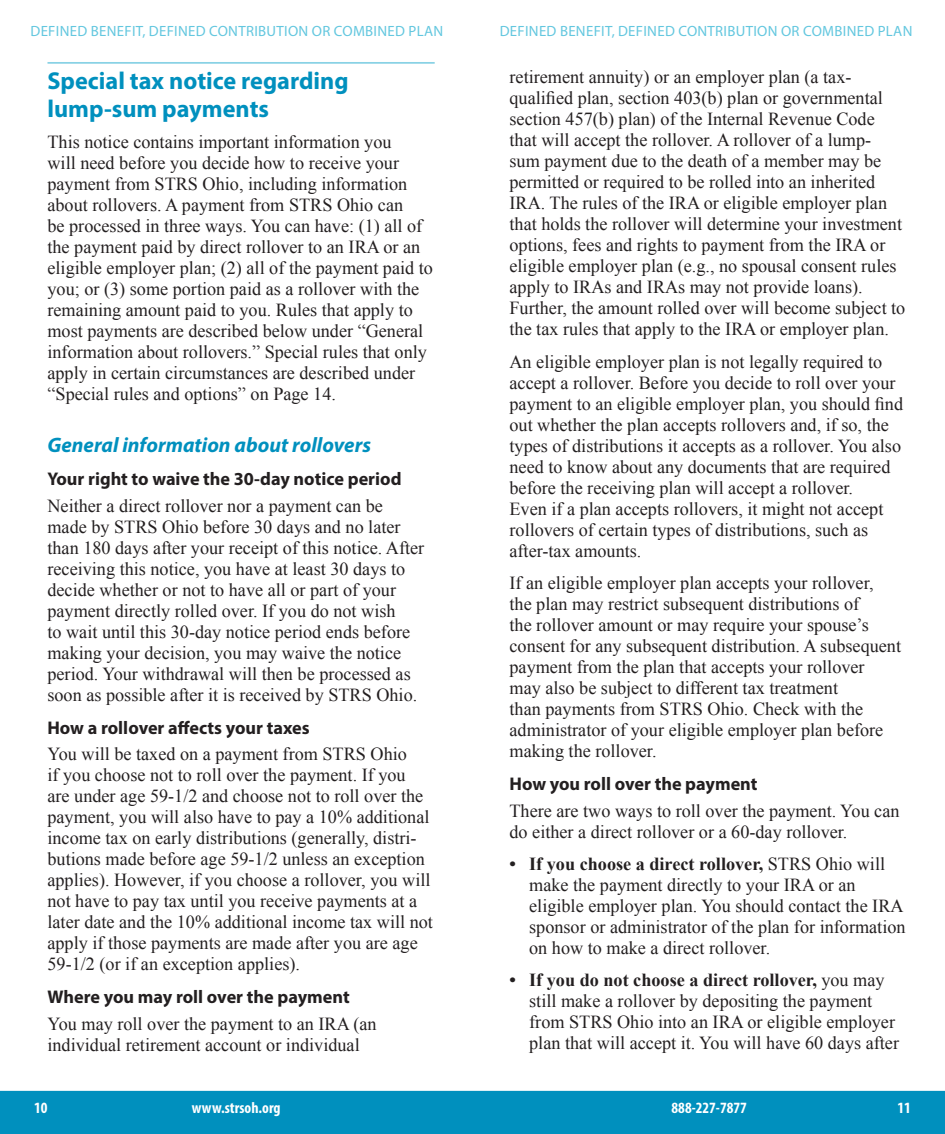
<style>
.page{position:relative;width:945px;height:1134px;background:#fff}
.page>*{position:absolute;margin:0;border:0;box-sizing:border-box;transform-origin:0 0}
.LEVEL_1_HEAD{font:700 24.5px/28px "Myriad Pro";color:#0090be}
.BODY{font:italic 700 21px "Myriad Pro";color:#0090be}
.BODY-2{font:18.38px/21px "Times New Roman";color:#231f20}
.BULLETS_TABBED{font:18.38px/21px "Times New Roman";color:#231f20}
.LEVEL_3_HEAD{font:700 18.38px "Myriad Pro";color:#231f20}
.t1{font:700 condensed 15.75px "Myriad Pro";color:#fff}
.t2{font:14.88px "Myriad Pro";letter-spacing:.02em;color:#63c7df}
.s1{font-weight:700}
</style>
<div class="page">
<div style="left:0;top:1091px;width:945px;height:43px;background:#0090be"></div>
<hr style="left:47px;top:62px;width:388px;height:2px;background:#89d2e5">
<p class="t2" style="left:31px;top:21px;width:414px">DEFINED BENEFIT, DEFINED CONTRIBUTION OR COMBINED PLAN</p>
<p class="t2" style="left:500px;top:21px;width:414px">DEFINED BENEFIT, DEFINED CONTRIBUTION OR COMBINED PLAN</p>
<p class="LEVEL_1_HEAD" style="left:47px;top:66px;width:303px">Special tax notice regarding lump-sum payments</p>
<p class="BODY-2" style="left:47px;top:131px;width:387px">This notice contains important information you<br>will need before you decide how to receive your payment from STRS Ohio, including information about rollovers. A payment from STRS Ohio can<br>be processed in three ways. You can have: (1) all of the payment paid by direct rollover to an IRA or an eligible employer plan; (2) all of the payment paid to you; or (3) some portion paid as a rollover with the remaining amount paid to you. Rules that apply to most payments are described below under “General information about rollovers.” Special rules that only apply in certain circumstances are described under “Special rules and options” on Page 14.</p>
<p class="BODY" style="left:47px;top:431px;width:325px">General information about rollovers</p>
<p class="LEVEL_3_HEAD" style="left:47px;top:467px;width:356px">Your right to waive the 30-day notice period</p>
<p class="BODY-2" style="left:47px;top:495px;width:378px">Neither a direct rollover nor a payment can be made by STRS Ohio before 30 days and no later than 180 days after your receipt of this notice. After receiving this notice, you have at least 30 days to decide whether or not to have all or part of your payment directly rolled over. If you do not wish<br>to wait until this 30-day notice period ends before making your decision, you may waive the notice period. Your withdrawal will then be processed as soon as possible after it is received by STRS Ohio.</p>
<p class="LEVEL_3_HEAD" style="left:47px;top:715px;width:264px">How a rollover affects your taxes</p>
<p class="BODY-2" style="left:47px;top:743px;width:387px">You will be taxed on a payment from STRS Ohio<br>if you choose not to roll over the payment. If you<br>are under age 59-1/2 and choose not to roll over the payment, you will also have to pay a 10% additional income tax on early distributions (generally, distri&shy;butions made before age 59-1/2 unless an exception applies). However, if you choose a rollover, you will not have to pay tax until you receive payments at a later date and the 10% additional income tax will not apply if those payments are made after you are age 59-1/2 (or if an exception applies).</p>
<p class="LEVEL_3_HEAD" style="left:47px;top:985px;width:304px">Where you may roll over the payment</p>
<p class="BODY-2" style="left:47px;top:1013px;width:331px">You may roll over the payment to an IRA (an individual retirement account or individual</p>
<p class="BODY-2" style="left:510px;top:66px;width:397px">retirement annuity) or an employer plan (a tax&shy;qualified plan, section 403(b) plan or governmental section 457(b) plan) of the Internal Revenue Code that will accept the rollover. A rollover of a lump-<br>sum payment due to the death of a member may be permitted or required to be rolled into an inherited IRA. The rules of the IRA or eligible employer plan that holds the rollover will determine your investment options, fees and rights to payment from the IRA or eligible employer plan (e.g., no spousal consent rules apply to IRAs and IRAs may not provide loans).<br>Further, the amount rolled over will become subject to the tax rules that apply to the IRA or employer plan.</p>
<p class="BODY-2" style="left:510px;top:351px;width:395px">An eligible employer plan is not legally required to accept a rollover. Before you decide to roll over your payment to an eligible employer plan, you should find out whether the plan accepts rollovers and, if so, the types of distributions it accepts as a rollover. You also need to know about any documents that are required before the receiving plan will accept a rollover.<br>Even if a plan accepts rollovers, it might not accept rollovers of certain types of distributions, such as after-tax amounts.</p>
<p class="BODY-2" style="left:510px;top:572px;width:393px">If an eligible employer plan accepts your rollover,<br>the plan may restrict subsequent distributions of<br>the rollover amount or may require your spouse’s consent for any subsequent distribution. A subsequent payment from the plan that accepts your rollover<br>may also be subject to different tax treatment<br>than payments from STRS Ohio. Check with the administrator of your eligible employer plan before making the rollover.</p>
<p class="LEVEL_3_HEAD" style="left:510px;top:772px;width:250px">How you roll over the payment</p>
<p class="BODY-2" style="left:510px;top:800px;width:392px">There are two ways to roll over the payment. You can do either a direct rollover or a 60-day rollover.</p>
<p class="BULLETS_TABBED" style="left:529px;top:853px;width:378px;text-indent:-20px"><span class="s1">• If you choose a direct rollover,</span> STRS Ohio will make the payment directly to your IRA or an eligible employer plan. You should contact the IRA sponsor or administrator of the plan for information on how to make a direct rollover.</p>
<p class="BULLETS_TABBED" style="left:529px;top:969px;width:371px;text-indent:-20px"><span class="s1">• If you do not choose a direct rollover,</span> you may still make a rollover by depositing the payment from STRS Ohio into an IRA or eligible employer plan that will accept it. You will have 60 days after</p>
<p class="t1" style="left:34px;top:1098px;width:15px">10</p>
<p class="t1" style="left:192px;top:1098px;width:90px">www.strsoh.org</p>
<p class="t1" style="left:672px;top:1098px;width:77px">888-227-7877</p>
<p class="t1" style="left:897px;top:1098px;width:15px">11</p>
</div>
